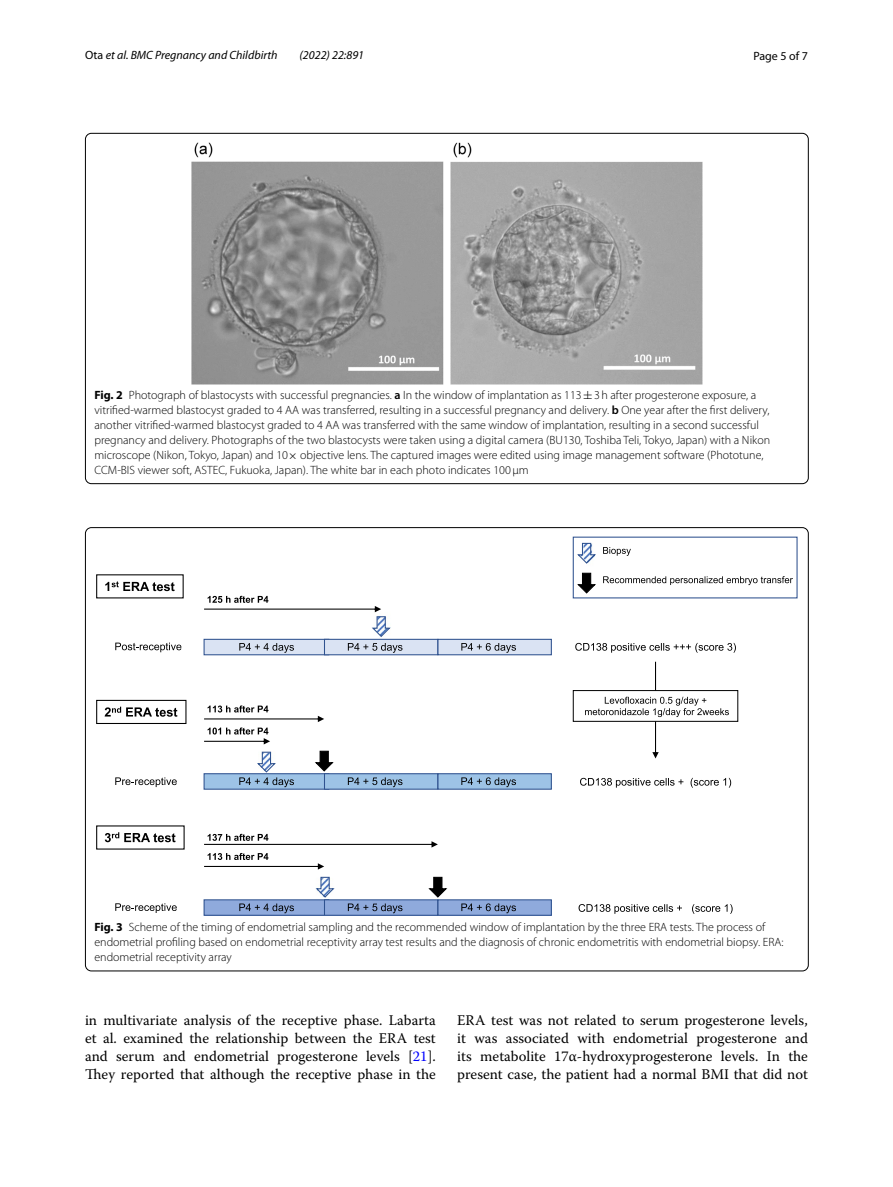
<style>
.page{position:relative;width:893px;height:1187px;background:#fff}
.page>*{position:absolute;margin:0;border:0;box-sizing:border-box;transform-origin:0 0}
.t1{font:14.7px/18px "Warnock Pro";color:#000;text-align:justify}
.t2{font:300 12px/15px "Myriad Pro";color:#000}
.t3{font:italic 12px "Myriad Pro";color:#000}
.t4{font:12px "Myriad Pro";color:#000}
.s1{font-style:normal}
.s2{font-weight:700}
.s3{font-weight:600}
.s4{font-family:"MTSY";font-weight:400}
.s5{color:#00f}
</style>
<div class="page">
<img style="left:192px;top:142px;width:510px;height:242px">
<img style="left:258px;top:543px;width:337px;height:247px">
<svg style="left:105px;top:581px;width:70px;height:10px"></svg>
<div style="left:96px;top:699px;width:90px;height:25px;border:1px solid #000"></div>
<svg style="left:105px;top:706px;width:72px;height:10px"></svg>
<svg style="left:105px;top:832px;width:71px;height:10px"></svg>
<div style="left:204px;top:638px;width:125px;height:17px;background:#dae3f3;border:1px solid #2f528f"></div>
<div style="left:324px;top:638px;width:114px;height:17px;background:#dae3f3;border:1px solid #2f528f"></div>
<div style="left:437px;top:638px;width:115px;height:17px;background:#dae3f3;border:1px solid #2f528f"></div>
<svg style="left:461px;top:643px;width:55px;height:9px"></svg>
<svg style="left:575px;top:643px;width:161px;height:9px"></svg>
<svg style="left:115px;top:642px;width:66px;height:10px"></svg>
<svg style="left:115px;top:777px;width:62px;height:10px"></svg>
<svg style="left:115px;top:903px;width:62px;height:9px"></svg>
<svg style="left:204px;top:595px;width:198px;height:57px"></svg>
<svg style="left:204px;top:705px;width:120px;height:39px"></svg>
<div style="left:437px;top:773px;width:115px;height:16px;background:#9dc3e6;border:1px solid #2f528f"></div>
<svg style="left:461px;top:777px;width:55px;height:10px"></svg>
<div style="left:438px;top:899px;width:113px;height:16px;background:#8faadc"></div>
<svg style="left:461px;top:903px;width:55px;height:10px"></svg>
<svg style="left:204px;top:750px;width:245px;height:163px"></svg>
<svg style="left:580px;top:777px;width:151px;height:10px"></svg>
<svg style="left:579px;top:904px;width:154px;height:9px"></svg>
<div style="left:573px;top:690px;width:165px;height:31px;background:#fff;border:1px solid #000"></div>
<svg style="left:585px;top:661px;width:144px;height:97px"></svg>
<svg style="left:577px;top:542px;width:19px;height:22px"></svg>
<svg style="left:577px;top:572px;width:19px;height:22px"></svg>
<svg style="left:603px;top:547px;width:28px;height:9px"></svg>
<svg style="left:603px;top:576px;width:190px;height:9px"></svg>
<p class="t3" style="left:85px;top:48px;width:194px"><span class="s1">Ota</span> et al. BMC Pregnancy and Childbirth</p>
<p class="t3" style="left:300px;top:48px;width:66px">(2022) 22:891</p>
<p class="t4" style="left:753px;top:48px;width:56px">Page 5 of 7</p>
<p class="t2" style="left:94px;top:388px;width:677px"><span class="s2">Fig. 2</span> Photograph of blastocysts with successful pregnancies. <span class="s3">a</span> In the window of implantation as 113<span class="s4">±</span>3h after progesterone exposure, a vitrified-warmed blastocyst graded to 4 AA was transferred, resulting in a successful pregnancy and delivery. <span class="s3">b</span> One year after the first delivery, another vitrified-warmed blastocyst graded to 4 AA was transferred with the same window of implantation, resulting in a second successful pregnancy and delivery. Photographs of the two blastocysts were taken using a digital camera (BU130, Toshiba Teli, Tokyo, Japan) with a Nikon microscope (Nikon, Tokyo, Japan) and 10<span class="s4">×</span> objective lens. The captured images were edited using image management software (Phototune, CCM-BIS viewer soft, ASTEC, Fukuoka, Japan). The white bar in each photo indicates 100μm</p>
<p class="t2" style="left:94px;top:919px;width:691px"><span class="s2">Fig. 3</span> Scheme of the timing of endometrial sampling and the recommended window of implantation by the three ERA tests. The process of endometrial profiling based on endometrial receptivity array test results and the diagnosis of chronic endometritis with endometrial biopsy. ERA: endometrial receptivity array</p>
<p class="t1" style="left:85px;top:1010px;width:352px">in multivariate analysis of the receptive phase. Labarta et al. examined the relationship between the ERA test and serum and endometrial progesterone levels [<span class="s5">21</span>].<br>They reported that although the receptive phase in the</p>
<p class="t1" style="left:457px;top:1010px;width:352px">ERA test was not related to serum progesterone levels, it was associated with endometrial progesterone and its metabolite 17α-hydroxyprogesterone levels. In the present case, the patient had a normal BMI that did not</p>
</div>
